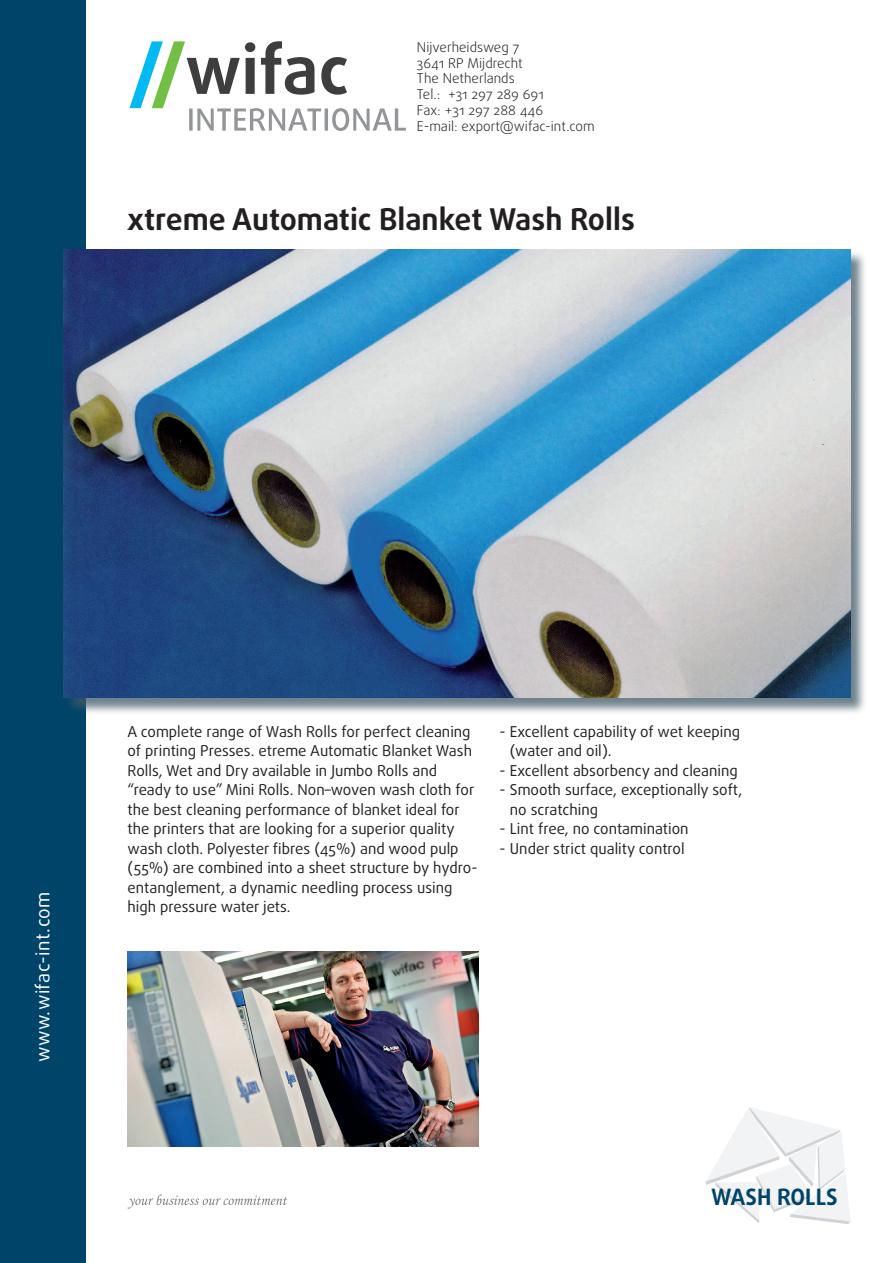
<style>
.page{position:relative;width:893px;height:1263px;background:#fff}
.page>*{position:absolute;margin:0;border:0;box-sizing:border-box;transform-origin:0 0}
.t1{font:700 30px "Daxline Pro";color:#231f20}
.t2{font:700 22.5px "Daxline Pro";color:#00446a}
.t3{font:18.75px "Daxline Pro";letter-spacing:.025em;color:#fff}
.t4{font:15px/19.5px "Daxline Pro";color:#231f20}
.t5{font:300 13.5px/15.8px "Daxline Pro";color:#231f20}
</style>
<div class="page">
<svg style="left:706px;top:1107px;width:144px;height:117px"></svg>
<div style="left:0;top:0;width:85px;height:1263px;background:#00446a"></div>
<div style="left:65px;top:250px;width:803px;height:465px;background:#405968;opacity:.75"></div>
<img style="left:64px;top:249px;width:786px;height:449px">
<img style="left:128px;top:951px;width:350px;height:195px">
<svg style="left:128px;top:1194px;width:159px;height:14px"></svg>
<svg style="left:129px;top:41px;width:277px;height:90px"></svg>
<p class="t5" style="left:417px;top:39px;width:179px">Nijverheidsweg 7<br>3641 RP Mijdrecht<br>The Netherlands<br>Tel.: +31 297 289 691<br>Fax: +31 297 288 446<br>E-mail: export@wifac-int.com</p>
<h1 class="t1" style="left:128px;top:199px;width:404px">Automatic Blanket Wash Rolls</h1>
<h1 class="t1" style="left:128px;top:199px;width:509px">xtreme Automatic Blanket Wash Rolls</h1>
<p class="t3" style="left:30px;top:1062px;width:172px;rotate:-90deg">www.wifac-int.com</p>
<p class="t4" style="left:128px;top:721px;width:352px">A complete range of Wash Rolls for perfect cleaning of printing Presses. etreme Automatic Blanket Wash Rolls, Wet and Dry available in Jumbo Rolls and “ready to use” Mini Rolls. Non–woven wash cloth for the best cleaning performance of blanket ideal for the printers that are looking for a superior quality wash cloth. Polyester fibres (45%) and wood pulp (55%) are combined into a sheet structure by hydro&shy;entanglement, a dynamic needling process using high pressure water jets.</p>
<p class="t4" style="left:510px;top:721px;width:232px;text-indent:-10px">- Excellent capability of wet keeping (water and oil).</p>
<p class="t4" style="left:500px;top:760px;width:240px">- Excellent absorbency and cleaning</p>
<p class="t4" style="left:510px;top:780px;width:234px;text-indent:-10px">- Smooth surface, exceptionally soft, no scratching</p>
<p class="t4" style="left:500px;top:819px;width:190px">- Lint free, no contamination</p>
<p class="t4" style="left:500px;top:838px;width:186px">- Under strict quality control</p>
<h2 class="t2" style="left:711px;top:1181px;width:128px">WASH ROLLS</h2>
</div>
